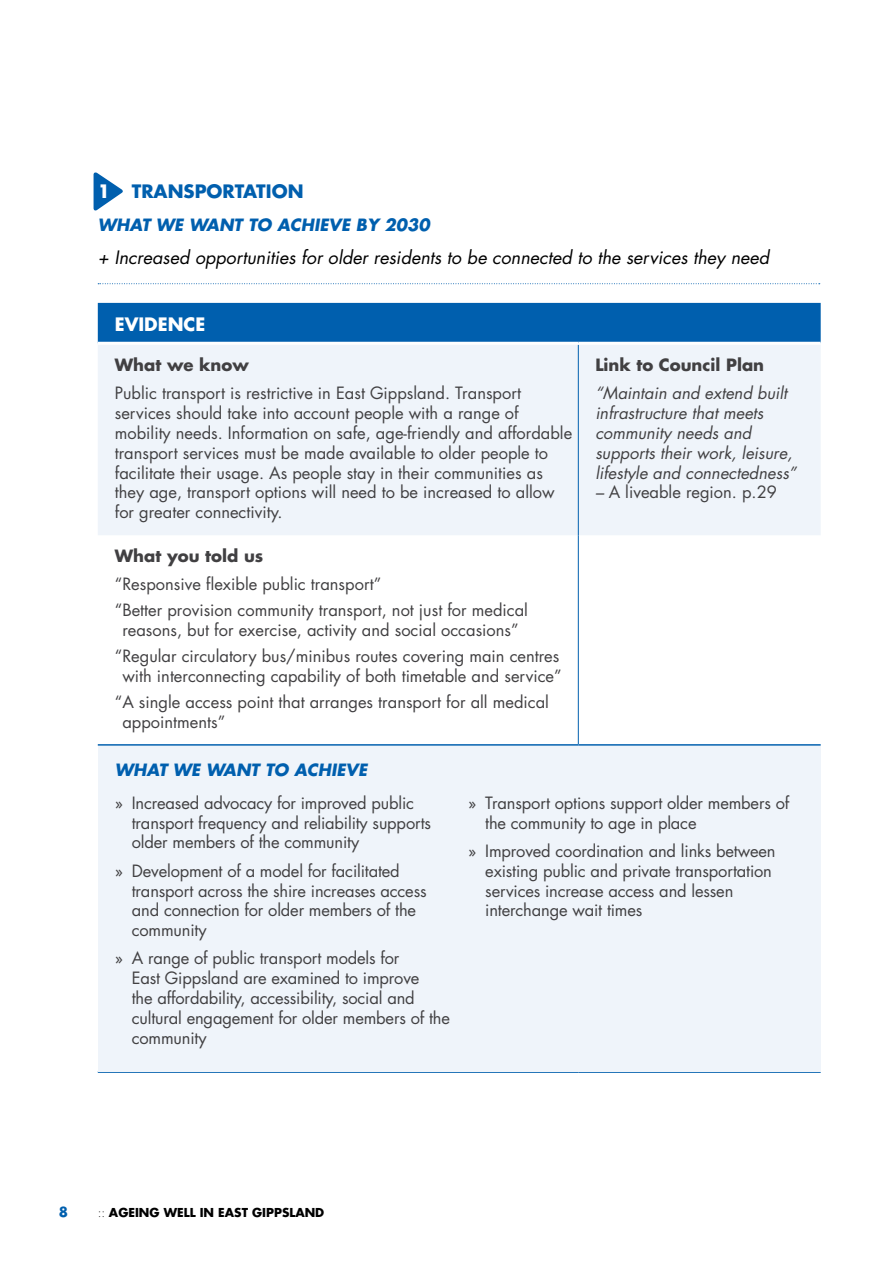
<style>
.page{position:relative;width:893px;height:1263px;background:#fff}
.page>*{position:absolute;margin:0;border:0;box-sizing:border-box;transform-origin:0 0}
.t1{font:italic 18px "Futura";color:#000}
.t2{font:700 18px "Futura Std";color:#005fae}
.t3{font:700 18px "Futura Std";color:#fff}
.t4{font:16.5px/19.8px "Futura Std";color:#414042}
.t5{font:italic 16.5px/19.8px "Futura Std";color:#414042}
.t6{font:italic 700 16.5px "Futura";color:#005fae}
.t7{font:700 16.5px "Futura Std";color:#414042}
.t8{font:700 13.5px "Futura Std";color:#005fae}
.t9{font:700 12px "Futura Std";color:#000}
.s1{color:#fff}
.s2{font-style:italic}
.s3{font-family:"Futura";font-weight:300}
</style>
<div class="page">
<svg style="left:94px;top:172px;width:29px;height:39px"></svg>
<svg style="left:98px;top:283px;width:722px;height:1px"></svg>
<div style="left:98px;top:303px;width:723px;height:39px;background:#005fae"></div>
<div style="left:98px;top:345px;width:723px;height:190px;background:#eff4fa"></div>
<hr style="left:578px;top:345px;width:1px;height:190px;background:#005fae">
<hr style="left:578px;top:535px;width:1px;height:209px;background:#005fae">
<hr style="left:98px;top:744px;width:480px;height:2px;background:#005fae">
<hr style="left:578px;top:744px;width:243px;height:2px;background:#005fae">
<hr style="left:98px;top:1071px;width:480px;height:2px;background:#005fae">
<hr style="left:578px;top:1071px;width:243px;height:2px;background:#005fae">
<div style="left:98px;top:746px;width:723px;height:325px;background:#eff4fa"></div>
<p class="t2" style="left:98px;top:180px;width:207px"><span class="s1">1</span> TRANSPORTATION</p>
<p class="t6" style="left:98px;top:214px;width:333px">WHAT WE WANT TO ACHIEVE BY 2030</p>
<p class="t1" style="left:98px;top:246px;width:673px">+ Increased opportunities for older residents to be connected to the services they need</p>
<p class="t3" style="left:115px;top:312px;width:92px">EVIDENCE</p>
<p class="t7" style="left:115px;top:354px;width:135px">What we know</p>
<p class="t4" style="left:115px;top:384px;width:459px">Public transport is restrictive in East Gippsland. Transport services should take into account people with a range of mobility needs. Information on safe, age-friendly and affordable transport services must be made available to older people to facilitate their usage. As people stay in their communities as they age, transport options will need to be increased to allow for greater connectivity.</p>
<p class="t7" style="left:595px;top:354px;width:170px">Link to Council Plan</p>
<p class="t5" style="left:595px;top:384px;width:203px">“Maintain and extend built infrastructure that meets community needs and supports their work, leisure, lifestyle and connectedness”</p>
<p class="t4" style="left:595px;top:483px;width:183px"><span class="s2">–</span> A liveable region. p.29</p>
<p class="t7" style="left:115px;top:544px;width:150px">What you told us</p>
<p class="t4" style="left:115px;top:571px;width:415px;line-height:26.2px">“Responsive flexible public transport”<br>“Better provision community transport, not just for medical</p>
<p class="t4" style="left:115px;top:617px;width:446px;line-height:26.2px;text-indent:8px">reasons, but for exercise, activity and social occasions” “Regular circulatory bus/minibus routes covering main centres</p>
<p class="t4" style="left:115px;top:663px;width:448px;line-height:26.2px;text-indent:8px">with interconnecting capability of both timetable and service” “A single access point that arranges transport for all medical</p>
<p class="t4" style="left:122px;top:712px;width:104px">appointments”</p>
<p class="t6" style="left:115px;top:759px;width:254px">WHAT WE WANT TO ACHIEVE</p>
<p class="t4" style="left:132px;top:793px;width:301px;text-indent:-17px">» Increased advocacy for improved public transport frequency and reliability supports older members of the community</p>
<p class="t4" style="left:132px;top:861px;width:296px;text-indent:-17px">» Development of a model for facilitated transport across the shire increases access and connection for older members of the community</p>
<p class="t4" style="left:132px;top:949px;width:320px;text-indent:-17px">» A range of public transport models for<br>East Gippsland are examined to improve<br>the affordability, accessibility, social and cultural engagement for older members of the community</p>
<p class="t4" style="left:485px;top:793px;width:306px;text-indent:-17px">» Transport options support older members of the community to age in place</p>
<p class="t4" style="left:485px;top:841px;width:292px;text-indent:-17px">» Improved coordination and links between existing public and private transportation services increase access and lessen interchange wait times</p>
<p class="t8" style="left:59px;top:1203px;width:11px">8</p>
<p class="t9" style="left:98px;top:1205px;width:228px"><span class="s3">::</span> AGEING WELL IN EAST GIPPSLAND</p>
</div>
